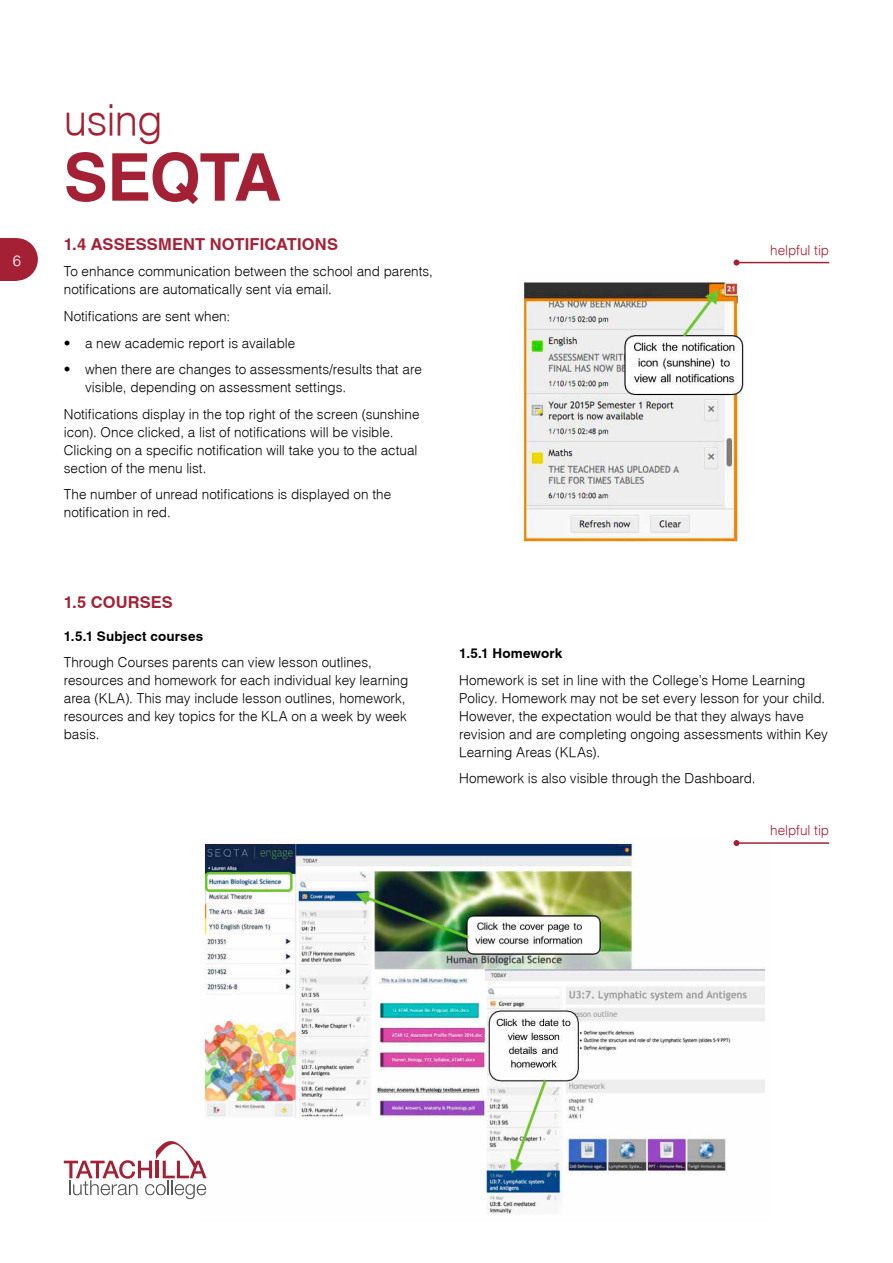
<style>
.page{position:relative;width:893px;height:1263px;background:#fff}
.page>*{position:absolute;margin:0;border:0;box-sizing:border-box;transform-origin:0 0}
.t1{font:700 66px "Helvetica";letter-spacing:-.025em;color:#a42135}
.t2{font:300 42px "Helvetica";letter-spacing:-.02em;color:#a42135}
.t3{font:700 16.5px "Helvetica";letter-spacing:.005em;color:#a42135}
.t4{font:300 15px "Helvetica";color:#fff}
.t5{font:300 13.5px/18px "Helvetica";color:#000}
.t6{font:700 13.5px "Helvetica";letter-spacing:.01em;color:#000}
.t7{font:300 13.5px "Helvetica";color:#a42135}
</style>
<div class="page">
<svg style="left:0;top:238px;width:38px;height:43px;background:#af3d4f"></svg>
<img style="left:518px;top:282px;width:226px;height:260px">
<img style="left:200px;top:841px;width:566px;height:373px">
<hr style="left:736px;top:262px;width:93px;height:1px;background:#a42135">
<svg style="left:733px;top:260px;width:6px;height:6px"></svg>
<hr style="left:736px;top:842px;width:93px;height:2px;background:#a42135">
<svg style="left:733px;top:840px;width:6px;height:6px"></svg>
<svg style="left:64px;top:1132px;width:143px;height:67px"></svg>
<p class="t4" style="left:13px;top:251px;width:10px">6</p>
<h2 class="t2" style="left:64px;top:94px;width:101px">using</h2>
<h1 class="t1" style="left:64px;top:137px;width:219px">SEQTA</h1>
<p class="t3" style="left:64px;top:234px;width:276px">1.4 ASSESSMENT NOTIFICATIONS</p>
<p class="t5" style="left:64px;top:262px;width:371px">To enhance communication between the school and parents, notifications are automatically sent via email.</p>
<p class="t5" style="left:64px;top:307px;width:168px">Notifications are sent when:</p>
<p class="t5" style="left:64px;top:333px;width:233px">• a new academic report is available</p>
<p class="t5" style="left:85px;top:360px;width:338px;text-indent:-21px">• when there are changes to assessments/results that are visible, depending on assessment settings.</p>
<p class="t5" style="left:64px;top:404px;width:357px">Notifications display in the top right of the screen (sunshine icon). Once clicked, a list of notifications will be visible.<br>Clicking on a specific notification will take you to the actual section of the menu list.</p>
<p class="t5" style="left:64px;top:485px;width:329px">The number of unread notifications is displayed on the notification in red.</p>
<p class="t7" style="left:770px;top:241px;width:60px">helpful tip</p>
<p class="t3" style="left:64px;top:592px;width:111px">1.5 COURSES</p>
<p class="t6" style="left:64px;top:628px;width:141px">1.5.1 Subject courses</p>
<p class="t5" style="left:64px;top:653px;width:346px">Through Courses parents can view lesson outlines, resources and homework for each individual key learning area (KLA). This may include lesson outlines, homework, resources and key topics for the KLA on a week by week basis.</p>
<p class="t6" style="left:459px;top:645px;width:104px">1.5.1 Homework</p>
<p class="t5" style="left:459px;top:670px;width:370px">Homework is set in line with the College’s Home Learning Policy. Homework may not be set every lesson for your child.<br>However, the expectation would be that they always have revision and are completing ongoing assessments within Key Learning Areas (KLAs).</p>
<p class="t5" style="left:459px;top:769px;width:295px">Homework is also visible through the Dashboard.</p>
<p class="t7" style="left:770px;top:822px;width:60px">helpful tip</p>
</div>
